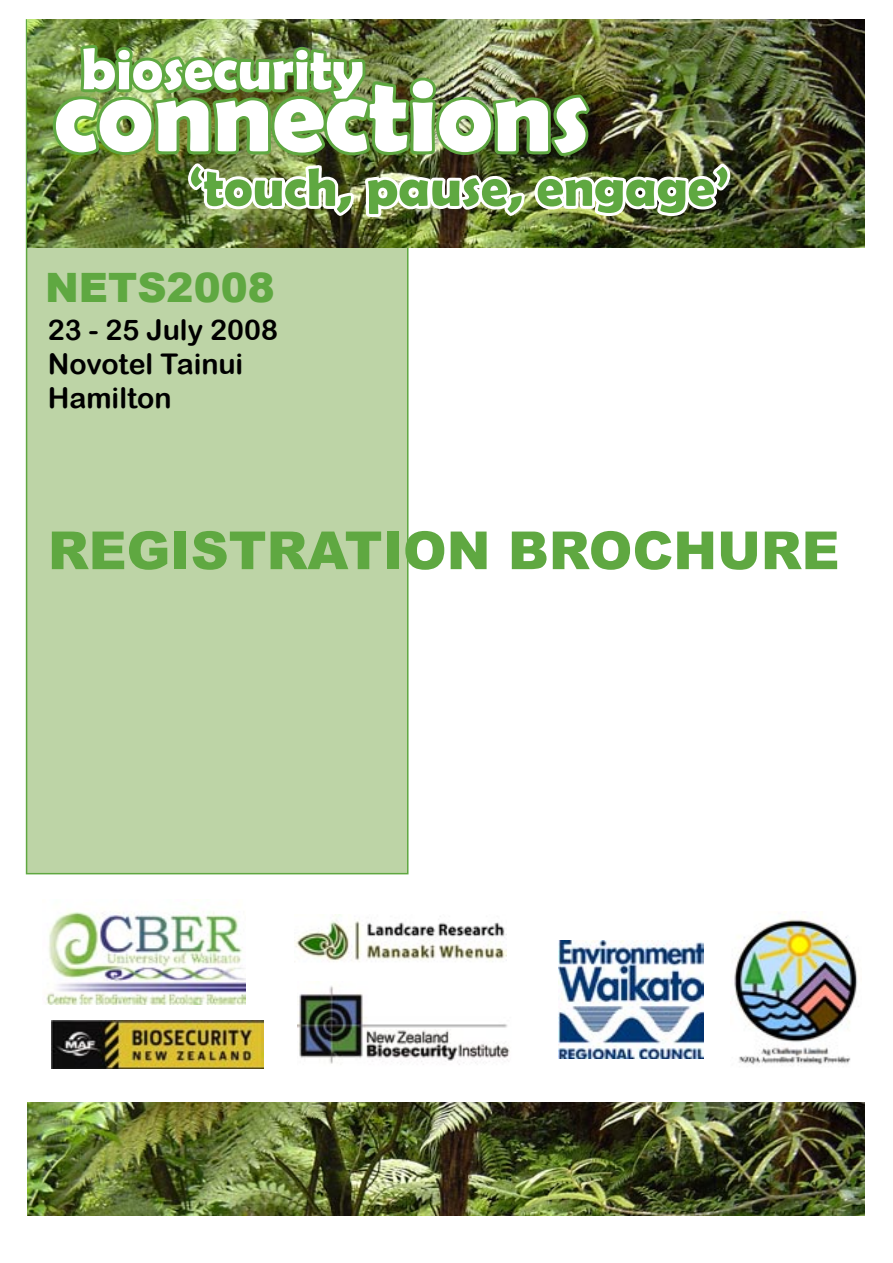
<style>
.page{position:relative;width:893px;height:1263px;background:#fff}
.page>*{position:absolute;margin:0;border:0;box-sizing:border-box;transform-origin:0 0}
.t1{font:700 105px "Berlin Sans FB Demi";color:#fff}
.t2{font:700 58.5px "Berlin Sans FB Demi";color:#fff}
.t3{font:700 54px "Berlin Sans FB Demi";color:#5fa841}
.t4{font:900 52.5px "Arial";color:#5fa841}
.t5{font:900 40.5px "Arial";color:#5fa841}
.t6{font:28.5px "Arial Rounded MT Bold";color:#000}
</style>
<div class="page">
<div style="left:27px;top:20px;width:381px;height:854px;background:#bdd4a6"></div>
<img style="left:27px;top:20px;width:837px;height:227px">
<img style="left:50px;top:19px;width:685px;height:239px">
<img style="left:297px;top:986px;width:213px;height:79px">
<img style="left:734px;top:918px;width:124px;height:148px">
<img style="left:46px;top:899px;width:199px;height:106px">
<img style="left:294px;top:914px;width:213px;height:48px">
<img style="left:51px;top:1020px;width:213px;height:49px">
<img style="left:559px;top:940px;width:144px;height:118px">
<img style="left:27px;top:1102px;width:837px;height:113px">
<p class="t2" style="left:82px;top:35px;width:284px">biosecurity</p>
<p class="t1" style="left:54px;top:54px;width:537px">connections</p>
<p class="t3" style="left:189px;top:156px;width:542px">‘touch, pause, engage’</p>
<p class="t5" style="left:45px;top:258px;width:231px">NETS2008</p>
<p class="t6" style="left:48px;top:313px;width:232px">23 - 25 July 2008</p>
<p class="t6" style="left:48px;top:347px;width:197px">Novotel Tainui</p>
<p class="t6" style="left:48px;top:381px;width:125px">Hamilton</p>
<p class="t4" style="left:48px;top:512px;width:793px">REGISTRATION BROCHURE</p>
</div>
